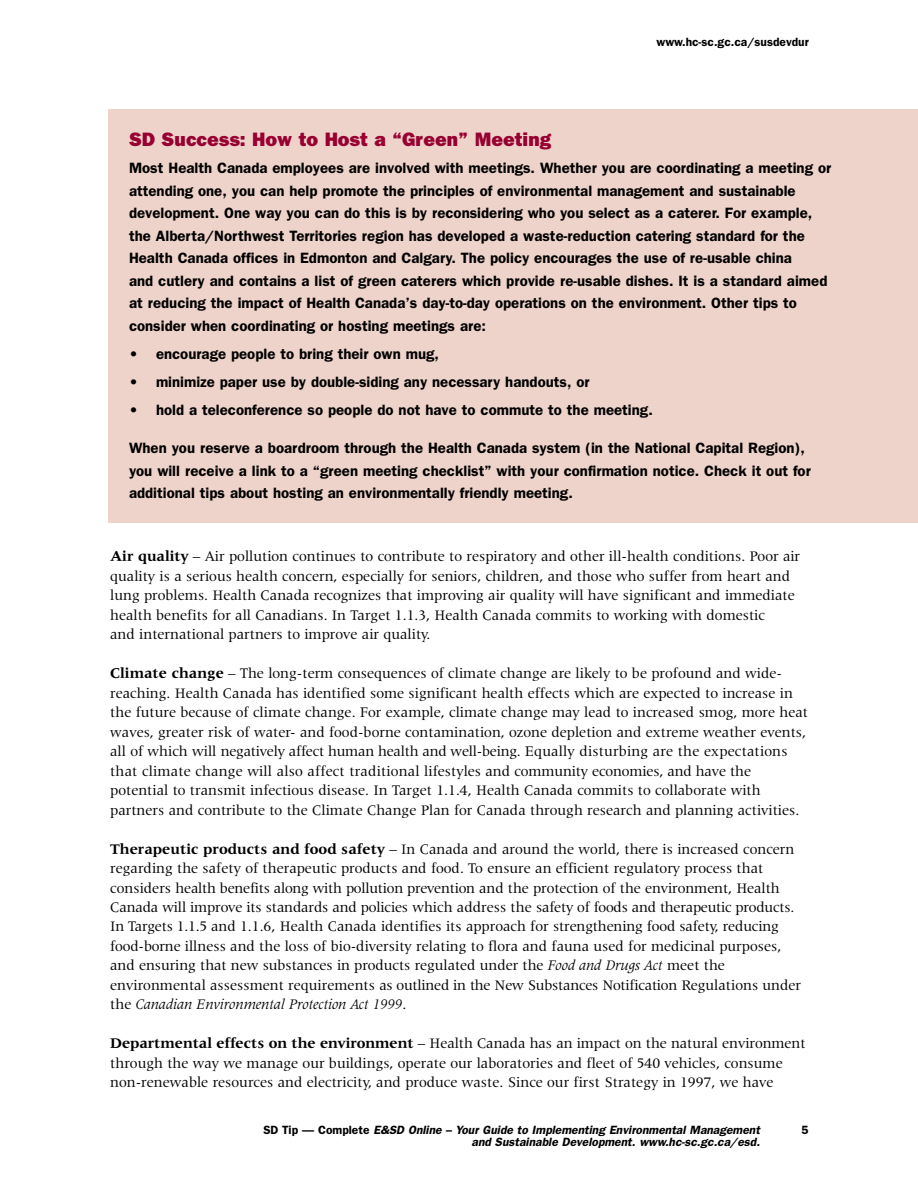
<style>
.page{position:relative;width:918px;height:1188px;background:#fff}
.page>*{position:absolute;margin:0;border:0;box-sizing:border-box;transform-origin:0 0}
.t1{font:800 19.5px "Franklin Gothic";color:#970031}
.t2{font:15px/19.5px "Latin 725 BT";color:#000}
.t3{font:600 15px/22.5px "Franklin Gothic";color:#000}
.t4{font:italic 600 12px "Franklin Gothic";color:#000}
.t5{font:600 12px "Franklin Gothic";color:#000}
.s1{font-weight:700}
.s2{font-style:italic}
.s3{font-style:normal}
</style>
<div class="page">
<div style="left:108px;top:110px;width:810px;height:414px;background:#eed3cb"></div>
<p class="t5" style="left:656px;top:37px;width:154px">www.hc-sc.gc.ca/susdevdur</p>
<h1 class="t1" style="left:129px;top:132px;width:424px">SD Success: How to Host a “Green” Meeting</h1>
<p class="t3" style="left:129px;top:158px;width:704px">Most Health Canada employees are involved with meetings. Whether you are coordinating a meeting or attending one, you can help promote the principles of environmental management and sustainable development. One way you can do this is by reconsidering who you select as a caterer. For example, the Alberta/Northwest Territories region has developed a waste-reduction catering standard for the Health Canada offices in Edmonton and Calgary. The policy encourages the use of re-usable china<br>and cutlery and contains a list of green caterers which provide re-usable dishes. It is a standard aimed at reducing the impact of Health Canada’s day-to-day operations on the environment. Other tips to consider when coordinating or hosting meetings are:</p>
<p class="t3" style="left:129px;top:344px;width:312px">• encourage people to bring their own mug,</p>
<p class="t3" style="left:129px;top:372px;width:462px">• minimize paper use by double-siding any necessary handouts, or</p>
<p class="t3" style="left:129px;top:400px;width:525px">• hold a teleconference so people do not have to commute to the meeting.</p>
<p class="t3" style="left:129px;top:438px;width:683px">When you reserve a boardroom through the Health Canada system (in the National Capital Region), you will receive a link to a “green meeting checklist” with your confirmation notice. Check it out for additional tips about hosting an environmentally friendly meeting.</p>
<p class="t2" style="left:110px;top:547px;width:692px"><span class="s1">Air quality</span> – Air pollution continues to contribute to respiratory and other ill-health conditions. Poor air quality is a serious health concern, especially for seniors, children, and those who suffer from heart and lung problems. Health Canada recognizes that improving air quality will have significant and immediate health benefits for all Canadians. In Target 1.1.3, Health Canada commits to working with domestic<br>and international partners to improve air quality.</p>
<p class="t2" style="left:110px;top:664px;width:699px"><span class="s1">Climate change</span> – The long-term consequences of climate change are likely to be profound and wide&shy;reaching. Health Canada has identified some significant health effects which are expected to increase in the future because of climate change. For example, climate change may lead to increased smog, more heat waves, greater risk of water- and food-borne contamination, ozone depletion and extreme weather events, all of which will negatively affect human health and well-being. Equally disturbing are the expectations that climate change will also affect traditional lifestyles and community economies, and have the potential to transmit infectious disease. In Target 1.1.4, Health Canada commits to collaborate with partners and contribute to the Climate Change Plan for Canada through research and planning activities.</p>
<p class="t2" style="left:110px;top:840px;width:693px"><span class="s1">Therapeutic products and food safety</span> – In Canada and around the world, there is increased concern regarding the safety of therapeutic products and food. To ensure an efficient regulatory process that considers health benefits along with pollution prevention and the protection of the environment, Health Canada will improve its standards and policies which address the safety of foods and therapeutic products.<br>In Targets 1.1.5 and 1.1.6, Health Canada identifies its approach for strengthening food safety, reducing food-borne illness and the loss of bio-diversity relating to flora and fauna used for medicinal purposes, and ensuring that new substances in products regulated under the <span class="s2">Food and Drugs Act</span> meet the environmental assessment requirements as outlined in the New Substances Notification Regulations under the <span class="s2">Canadian Environmental Protection Act 1999</span>.</p>
<p class="t2" style="left:110px;top:1035px;width:697px"><span class="s1">Departmental effects on the environment</span> – Health Canada has an impact on the natural environment through the way we manage our buildings, operate our laboratories and fleet of 540 vehicles, consume non-renewable resources and electricity, and produce waste. Since our first Strategy in 1997, we have</p>
<p class="t4" style="left:263px;top:1126px;width:498px"><span class="s3">SD Tip — Complete</span> E&amp;SD Online – Your Guide to Implementing Environmental Management</p>
<p class="t5" style="left:801px;top:1126px;width:9px">5</p>
<p class="t4" style="left:472px;top:1138px;width:290px">and Sustainable Development. www.hc-sc.gc.ca/esd.</p>
</div>
